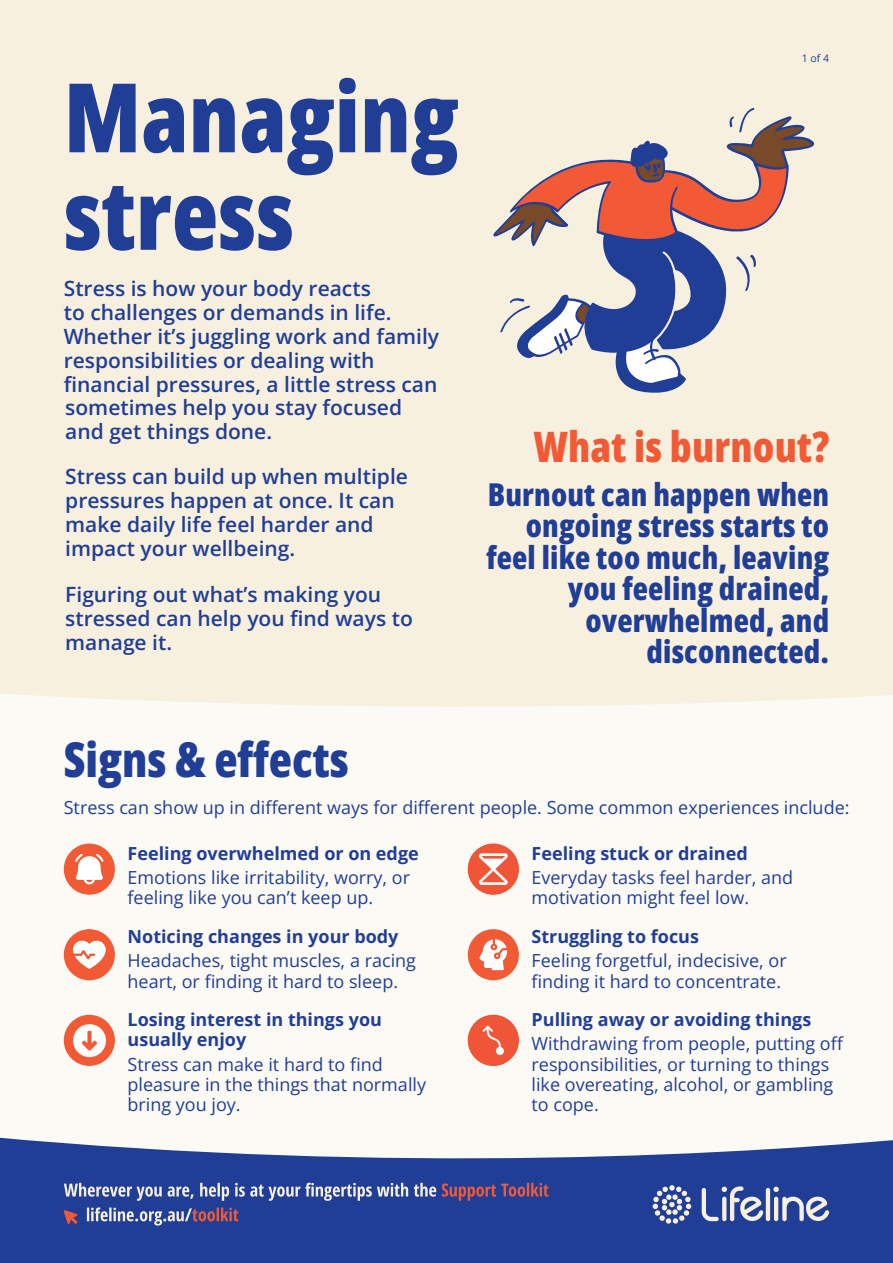
<style>
.page{position:relative;width:893px;height:1263px;background:#fff}
.page>*{position:absolute;margin:0;border:0;box-sizing:border-box;transform-origin:0 0}
._01_Section_Heading{font:800 96px/97.5px "Open Sans Condensed";color:#203e96}
._02_Sub_Section_Heading{font:800 48px "Open Sans Condensed";color:#203e96}
._02_H2{font:800 42px "Open Sans Condensed";letter-spacing:.005em;color:#f15a35}
._04_Intro{font:800 31.5px/31.5px "Open Sans Condensed";letter-spacing:.005em;color:#203e96;text-align:right}
._04_Intro-2{font:600 21px/24px "Open Sans";color:#203e96}
._06_Indent{font:18px/20.2px "Open Sans";color:#203e96}
._06_Indent_Bold{font:700 18px/20.2px "Open Sans";color:#203e96}
._00_Body{font:18px "Open Sans";color:#203e96}
._00_Body-2{font:10.5px "Open Sans";color:#203e96}
</style>
<div class="page">
<div style="left:0;top:1032px;width:893px;height:231px;background:#203e96"></div>
<svg style="left:0;top:845px;width:893px;height:381px;fill:#fcfaf5"></svg>
<svg style="left:64px;top:1183px;width:372px;height:18px"></svg>
<svg style="left:442px;top:1183px;width:106px;height:18px"></svg>
<svg style="left:87px;top:1207px;width:151px;height:18px"></svg>
<svg style="left:64px;top:1210px;width:13px;height:14px"></svg>
<svg style="left:653px;top:1185px;width:38px;height:39px"></svg>
<hr style="left:766px;top:1188px;width:4px;height:33px;background:#f8f0df;border-radius:2px">
<svg style="left:773px;top:1186px;width:56px;height:35px"></svg>
<svg style="left:702px;top:1186px;width:62px;height:35px"></svg>
<div style="left:0;top:0;width:893px;height:707px;background:#f8f0df"></div>
<svg style="left:489px;top:107px;width:329px;height:286px;background:#cab9b9"></svg>
<div style="left:468px;top:1015px;width:51px;height:51px;background:#f15537;border-radius:50%"></div>
<svg style="left:483px;top:1025px;width:21px;height:30px"></svg>
<div style="left:468px;top:843px;width:51px;height:52px;background:#f15537;border-radius:50%"></div>
<svg style="left:479px;top:853px;width:29px;height:32px"></svg>
<div style="left:64px;top:843px;width:51px;height:52px;background:#f15a35;border-radius:50%"></div>
<svg style="left:75px;top:854px;width:29px;height:31px"></svg>
<div style="left:468px;top:929px;width:51px;height:51px;background:#f15a35;border-radius:50%"></div>
<svg style="left:479px;top:939px;width:28px;height:31px"></svg>
<div style="left:64px;top:929px;width:51px;height:51px;background:#f15a35;border-radius:50%"></div>
<svg style="left:73px;top:941px;width:33px;height:28px"></svg>
<div style="left:64px;top:1015px;width:51px;height:51px;background:#f15a35;border-radius:50%"></div>
<img style="left:73px;top:1024px;width:33px;height:33px">
<p class="_01_Section_Heading" style="left:64px;top:67px;width:396px">Managing stress</p>
<p class="_04_Intro-2" style="left:64px;top:275px;width:377px">Stress is how your body reacts<br>to challenges or demands in life.<br>Whether it’s juggling work and family responsibilities or dealing with financial pressures, a little stress can</p>
<p class="_04_Intro-2" style="left:65px;top:395px;width:338px">sometimes help you stay focused and get things done.</p>
<p class="_04_Intro-2" style="left:65px;top:464px;width:344px">Stress can build up when multiple pressures happen at once. It can make daily life feel harder and impact your wellbeing.</p>
<p class="_04_Intro-2" style="left:65px;top:582px;width:349px">Figuring out what’s making you stressed can help you find ways to manage it.</p>
<p class="_00_Body-2" style="left:802px;top:51px;width:29px">1 of 4</p>
<p class="_02_H2" style="left:534px;top:415px;width:297px">What is burnout?</p>
<p class="_04_Intro" style="left:486px;top:478px;width:344px">Burnout can happen when ongoing stress starts to feel like too much, leaving you feeling drained, overwhelmed, and disconnected.</p>
<p class="_02_Sub_Section_Heading" style="left:64px;top:723px;width:287px">Signs &amp; effects</p>
<p class="_00_Body" style="left:64px;top:795px;width:787px">Stress can show up in different ways for different people. Some common experiences include:</p>
<p class="_06_Indent_Bold" style="left:128px;top:842px;width:293px">Feeling overwhelmed or on edge</p>
<p class="_06_Indent" style="left:128px;top:867px;width:284px">Emotions like irritability, worry, or feeling like you can’t keep up.</p>
<p class="_06_Indent_Bold" style="left:128px;top:926px;width:272px">Noticing changes in your body</p>
<p class="_06_Indent" style="left:128px;top:950px;width:290px">Headaches, tight muscles, a racing heart, or finding it hard to sleep.</p>
<p class="_06_Indent_Bold" style="left:128px;top:1009px;width:256px">Losing interest in things you usually enjoy</p>
<p class="_06_Indent" style="left:128px;top:1053px;width:300px">Stress can make it hard to find pleasure in the things that normally bring you joy.</p>
<p class="_06_Indent_Bold" style="left:531px;top:842px;width:218px">Feeling stuck or drained</p>
<p class="_06_Indent" style="left:531px;top:867px;width:263px">Everyday tasks feel harder, and motivation might feel low.</p>
<p class="_06_Indent_Bold" style="left:531px;top:926px;width:169px">Struggling to focus</p>
<p class="_06_Indent" style="left:531px;top:950px;width:257px">Feeling forgetful, indecisive, or finding it hard to concentrate.</p>
<p class="_06_Indent_Bold" style="left:531px;top:1009px;width:281px">Pulling away or avoiding things</p>
<p class="_06_Indent" style="left:531px;top:1033px;width:314px">Withdrawing from people, putting off responsibilities, or turning to things like overeating, alcohol, or gambling to cope.</p>
</div>
